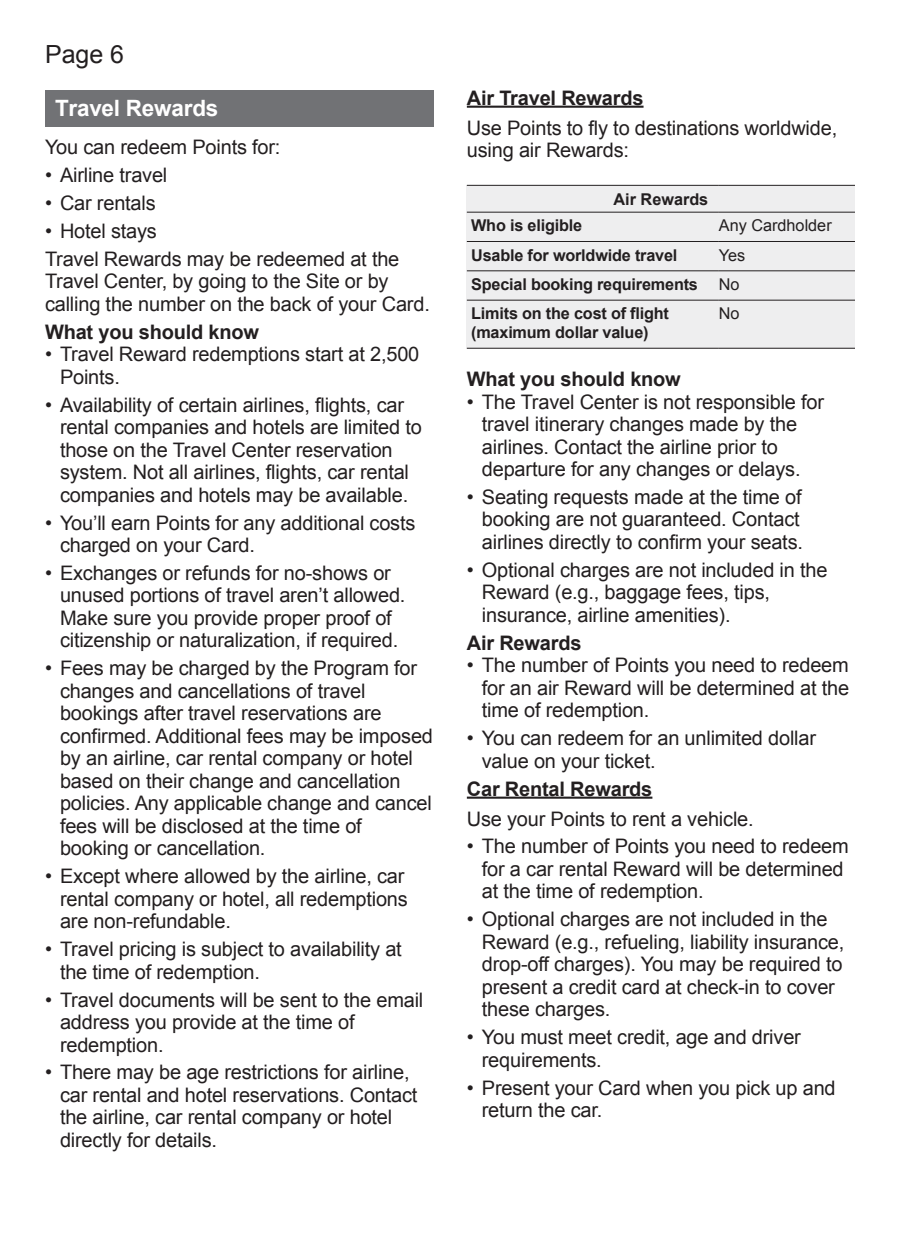
<style>
.page{position:relative;width:900px;height:1260px;background:#fff}
.page>*{position:absolute;margin:0;border:0;box-sizing:border-box;transform-origin:0 0}
.t1{font:25px "Arial";color:#231f20}
.t2{font:700 22.5px "Arial";letter-spacing:-.01em;color:#fff}
.t3{font:20px/22.5px "Arial";letter-spacing:-.01em;color:#231f20}
.t4{font:700 20px "Arial";letter-spacing:-.01em;color:#231f20}
.t5{font:700 16.25px/18.8px "Arial";letter-spacing:-.01em;color:#231f20}
.t6{font:16.25px "Arial";color:#231f20}
</style>
<div class="page">
<hr style="left:467px;top:106px;width:177px;height:2px;background:#231f20">
<hr style="left:467px;top:797px;width:185px;height:2px;background:#231f20">
<div style="left:45px;top:90px;width:388px;height:36px;background:#717275"></div>
<div style="left:467px;top:185px;width:388px;height:27px;background:#eeeeef"></div>
<div style="left:467px;top:212px;width:252px;height:29px;background:#eeeeef"></div>
<div style="left:719px;top:212px;width:136px;height:29px;background:#eeeeef"></div>
<div style="left:467px;top:241px;width:252px;height:30px;background:#eeeeef"></div>
<div style="left:719px;top:241px;width:136px;height:30px;background:#eeeeef"></div>
<div style="left:467px;top:271px;width:252px;height:29px;background:#eeeeef"></div>
<div style="left:719px;top:271px;width:136px;height:29px;background:#eeeeef"></div>
<div style="left:467px;top:300px;width:252px;height:48px;background:#eeeeef"></div>
<div style="left:719px;top:300px;width:136px;height:48px;background:#eeeeef"></div>
<hr style="left:467px;top:185px;width:252px;height:1px;background:#231f20">
<hr style="left:719px;top:185px;width:136px;height:1px;background:#231f20">
<hr style="left:467px;top:212px;width:252px;height:1px;background:#231f20">
<hr style="left:719px;top:212px;width:136px;height:1px;background:#231f20">
<hr style="left:467px;top:241px;width:252px;height:1px;background:#231f20">
<hr style="left:719px;top:241px;width:136px;height:1px;background:#231f20">
<hr style="left:467px;top:270px;width:252px;height:1px;background:#231f20">
<hr style="left:719px;top:270px;width:136px;height:1px;background:#231f20">
<hr style="left:467px;top:300px;width:252px;height:1px;background:#231f20">
<hr style="left:719px;top:300px;width:136px;height:1px;background:#231f20">
<hr style="left:467px;top:348px;width:252px;height:1px;background:#231f20">
<hr style="left:719px;top:348px;width:136px;height:1px;background:#231f20">
<p class="t1" style="left:45px;top:38px;width:81px">Page 6</p>
<h2 class="t2" style="left:55px;top:94px;width:165px">Travel Rewards</h2>
<p class="t3" style="left:45px;top:136px;width:237px">You can redeem Points for:</p>
<p class="t3" style="left:45px;top:164px;width:124px">• Airline travel</p>
<p class="t3" style="left:45px;top:192px;width:112px">• Car rentals</p>
<p class="t3" style="left:45px;top:220px;width:113px">• Hotel stays</p>
<p class="t3" style="left:45px;top:248px;width:386px">Travel Rewards may be redeemed at the<br>Travel Center, by going to the Site or by calling the number on the back of your Card.</p>
<h3 class="t4" style="left:45px;top:319px;width:215px">What you should know</h3>
<p class="t3" style="left:60px;top:343px;width:361px;text-indent:-15px">• Travel Reward redemptions start at 2,500<br>Points.</p>
<p class="t3" style="left:60px;top:394px;width:363px;text-indent:-15px">• Availability of certain airlines, flights, car rental companies and hotels are limited to those on the Travel Center reservation system. Not all airlines, flights, car rental companies and hotels may be available.</p>
<p class="t3" style="left:60px;top:512px;width:357px;text-indent:-15px">• You’ll earn Points for any additional costs charged on your Card.</p>
<p class="t3" style="left:60px;top:562px;width:347px;text-indent:-15px">• Exchanges or refunds for no-shows or unused portions of travel aren’t allowed.<br>Make sure you provide proper proof of citizenship or naturalization, if required.</p>
<p class="t3" style="left:60px;top:657px;width:375px;text-indent:-15px">• Fees may be charged by the Program for changes and cancellations of travel bookings after travel reservations are confirmed. Additional fees may be imposed by an airline, car rental company or hotel based on their change and cancellation policies. Any applicable change and cancel fees will be disclosed at the time of booking or cancellation.</p>
<p class="t3" style="left:60px;top:865px;width:349px;text-indent:-15px">• Except where allowed by the airline, car rental company or hotel, all redemptions are non-refundable.</p>
<p class="t3" style="left:60px;top:938px;width:343px;text-indent:-15px">• Travel pricing is subject to availability at the time of redemption.</p>
<p class="t3" style="left:60px;top:989px;width:365px;text-indent:-15px">• Travel documents will be sent to the email address you provide at the time of redemption.</p>
<p class="t3" style="left:60px;top:1061px;width:359px;text-indent:-15px">• There may be age restrictions for airline, car rental and hotel reservations. Contact the airline, car rental company or hotel directly for details.</p>
<h3 class="t4" style="left:467px;top:84px;width:178px">Air Travel Rewards</h3>
<p class="t3" style="left:467px;top:117px;width:372px">Use Points to fly to destinations worldwide, using air Rewards:</p>
<h4 class="t5" style="left:614px;top:190px;width:96px">Air Rewards</h4>
<h5 class="t5" style="left:471px;top:217px;width:113px">Who is eligible</h5>
<p class="t6" style="left:719px;top:215px;width:114px">Any Cardholder</p>
<h5 class="t5" style="left:471px;top:246px;width:208px">Usable for worldwide travel</h5>
<p class="t6" style="left:719px;top:244px;width:28px">Yes</p>
<h5 class="t5" style="left:471px;top:276px;width:228px">Special booking requirements</h5>
<p class="t6" style="left:719px;top:274px;width:22px">No</p>
<h5 class="t5" style="left:471px;top:305px;width:199px">Limits on the cost of flight (maximum dollar value)</h5>
<p class="t6" style="left:719px;top:303px;width:22px">No</p>
<h3 class="t4" style="left:467px;top:366px;width:215px">What you should know</h3>
<p class="t3" style="left:482px;top:390px;width:344px;text-indent:-15px">• The Travel Center is not responsible for travel itinerary changes made by the airlines. Contact the airline prior to departure for any changes or delays.</p>
<p class="t3" style="left:482px;top:486px;width:323px;text-indent:-15px">• Seating requests made at the time of booking are not guaranteed. Contact airlines directly to confirm your seats.</p>
<p class="t3" style="left:482px;top:559px;width:347px;text-indent:-15px">• Optional charges are not included in the<br>Reward (e.g., baggage fees, tips, insurance, airline amenities).</p>
<h3 class="t4" style="left:467px;top:630px;width:116px">Air Rewards</h3>
<p class="t3" style="left:482px;top:654px;width:369px;text-align:justify;text-indent:-15px">• The number of Points you need to redeem for an air Reward will be determined at the time of redemption.</p>
<p class="t3" style="left:482px;top:727px;width:336px;text-indent:-15px">• You can redeem for an unlimited dollar value on your ticket.</p>
<h3 class="t4" style="left:467px;top:775px;width:187px">Car Rental Rewards</h3>
<p class="t3" style="left:467px;top:807px;width:288px">Use your Points to rent a vehicle.</p>
<p class="t3" style="left:482px;top:835px;width:369px;text-indent:-15px">• The number of Points you need to redeem for a car rental Reward will be determined at the time of redemption.</p>
<p class="t3" style="left:482px;top:908px;width:364px;text-indent:-15px">• Optional charges are not included in the Reward (e.g., refueling, liability insurance, drop-off charges). You may be required to present a credit card at check-in to cover these charges.</p>
<p class="t3" style="left:482px;top:1026px;width:321px;text-indent:-15px">• You must meet credit, age and driver requirements.</p>
<p class="t3" style="left:482px;top:1077px;width:355px;text-indent:-15px">• Present your Card when you pick up and return the car.</p>
</div>
